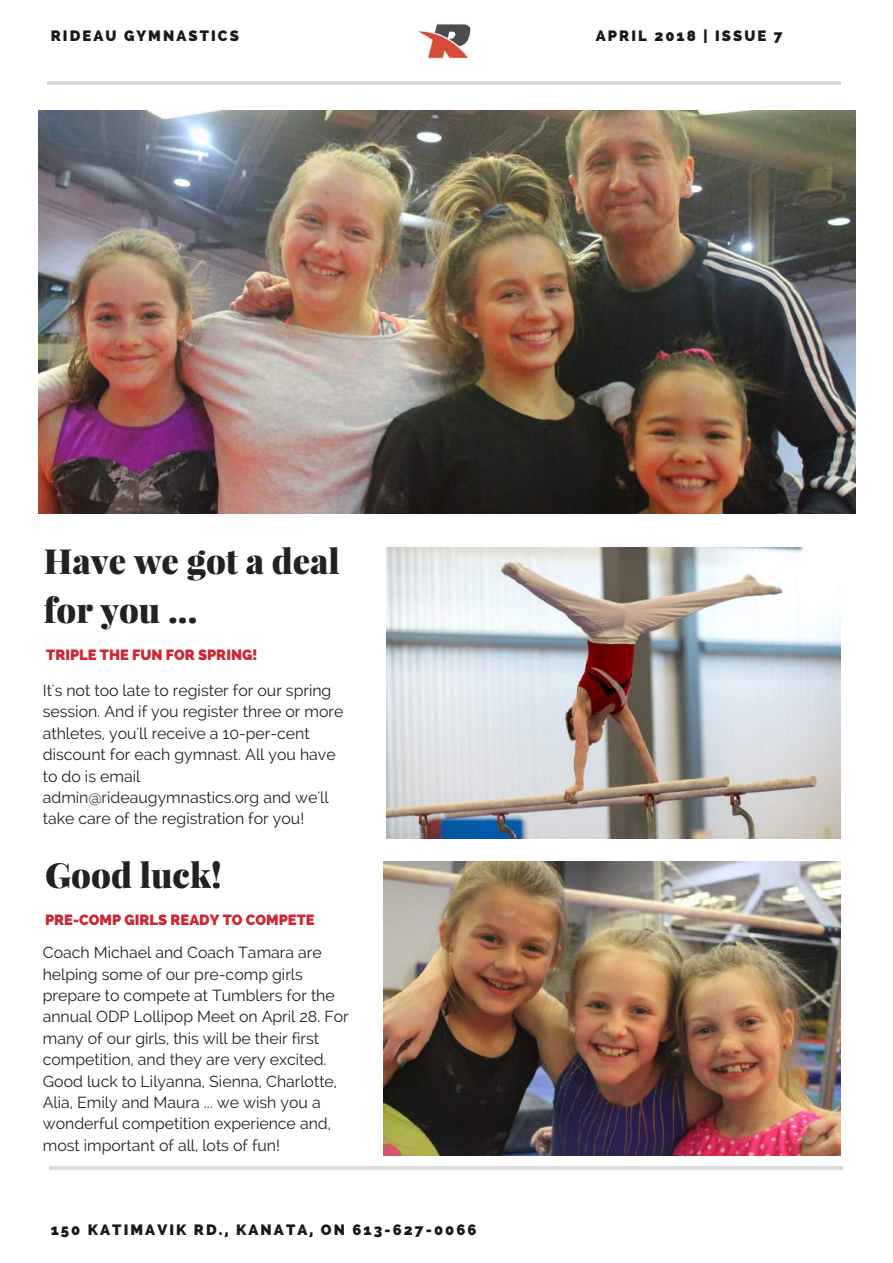
<style>
.page{position:relative;width:893px;height:1263px;background:#fff}
.page>*{position:absolute;margin:0;border:0;box-sizing:border-box;transform-origin:0 0}
.t1{font:900 34.65px/48.4px "Playfair Display";color:#222}
.t2{font:15.9px/21.5px "Raleway";color:#222}
.t3{font:800 14.85px "Raleway";letter-spacing:.14em;color:#191919}
.t4{font:800 14.7px "Raleway";color:#cd2534}
</style>
<div class="page">
<img style="left:38px;top:110px;width:818px;height:403px">
<img style="left:386px;top:547px;width:454px;height:292px">
<img style="left:384px;top:861px;width:456px;height:294px">
<hr style="left:50px;top:1166px;width:793px;height:4px;background:#d9d9d9">
<hr style="left:47px;top:81px;width:794px;height:3px;background:#000">
<img style="left:419px;top:24px;width:52px;height:36px">
<p class="t3" style="left:51px;top:27px;width:190px">RIDEAU GYMNASTICS</p>
<p class="t3" style="left:596px;top:27px;width:189px">APRIL 2018 | ISSUE 7</p>
<h1 class="t1" style="left:44px;top:536px;width:298px">Have we got a deal for you ...</h1>
<p class="t4" style="left:46px;top:646px;width:213px">TRIPLE THE FUN FOR SPRING!</p>
<p class="t2" style="left:43px;top:679px;width:302px">It's not too late to register for our spring session. And if you register three or more athletes, you'll receive a 10-per-cent discount for each gymnast. All you have to do is email admin@rideaugymnastics.org and we'll take care of the registration for you!</p>
<h1 class="t1" style="left:45px;top:850px;width:178px">Good luck!</h1>
<p class="t4" style="left:45px;top:911px;width:271px">PRE-COMP GIRLS READY TO COMPETE</p>
<p class="t2" style="left:43px;top:942px;width:308px">Coach Michael and Coach Tamara are helping some of our pre-comp girls prepare to compete at Tumblers for the annual ODP Lollipop Meet on April 28. For many of our girls, this will be their first competition, and they are very excited.<br>Good luck to Lilyanna, Sienna, Charlotte, Alia, Emily and Maura ... we wish you a wonderful competition experience and, most important of all, lots of fun!</p>
<p class="t3" style="left:51px;top:1221px;width:427px">150 KATIMAVIK RD., KANATA, ON 613-627-0066</p>
</div>
